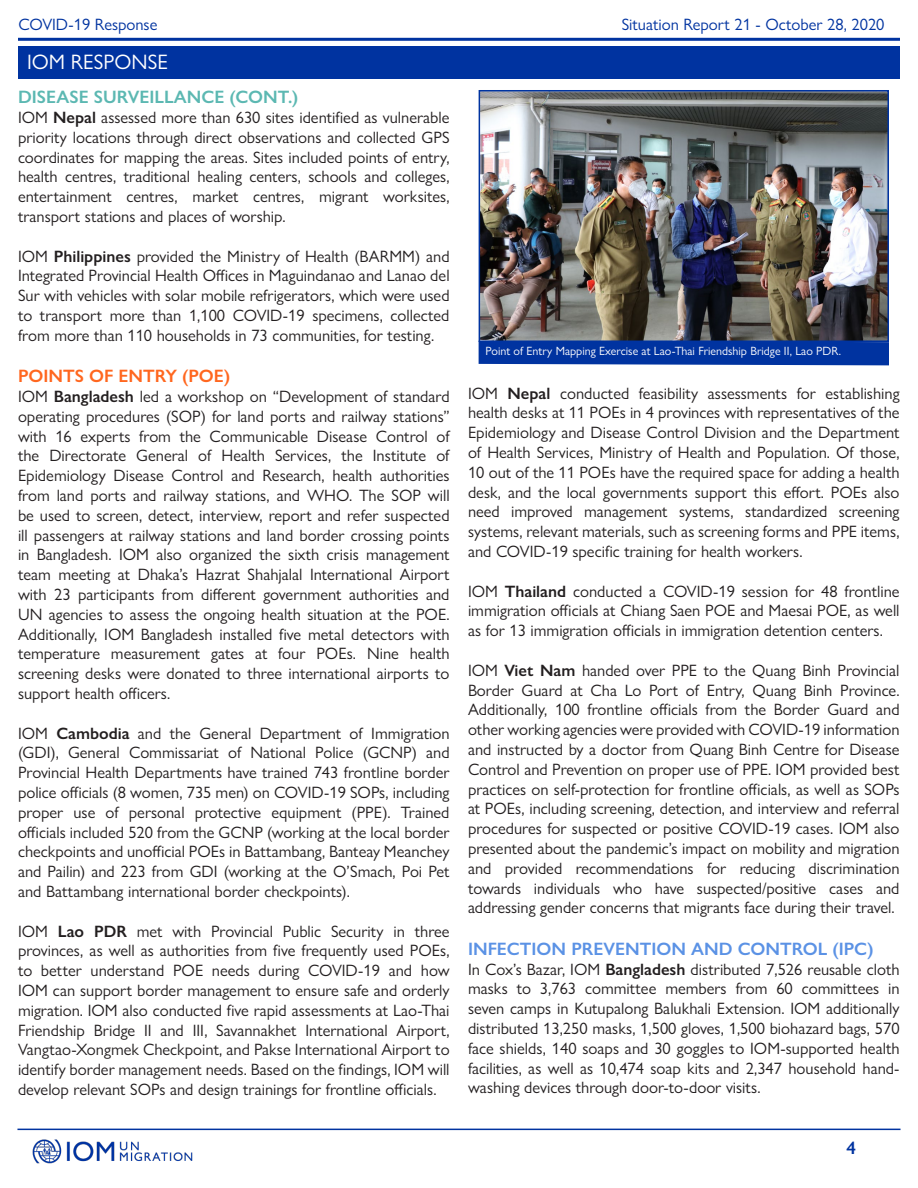
<style>
.page{position:relative;width:918px;height:1188px;background:#fff}
.page>*{position:absolute;margin:0;border:0;box-sizing:border-box;transform-origin:0 0}
.t1{font:21px "Gill Sans Nova";color:#fff}
.Paragraph_Style_no_h{font:600 18px "Gill Sans Nova";color:#5b92e5}
.Paragraph_Style_no_h-2{font:600 18px "Gill Sans Nova";color:#5cb8b2}
.Paragraph_Style_no_h-3{font:600 18px "Gill Sans Nova";color:#ff671f}
.t2{font:600 18px "Gill Sans Nova";color:#0033a0}
.Paragraph_Style_no_h-4{font:16.5px/19.8px "Gill Sans Nova";color:#231f20;text-align:justify}
.t3{font:16.5px "Gill Sans Nova";color:#0033a0}
.Paragraph_Style_no_h-5{font:12px "Gill Sans Nova";color:#fff}
.s1{font-weight:600}
</style>
<div class="page">
<hr style="left:18px;top:38px;width:882px;height:3px;background:#0033a0">
<hr style="left:17px;top:1129px;width:884px;height:1px;background:#0033a0">
<div style="left:18px;top:46px;width:882px;height:34px;background:#0033a0"></div>
<div style="left:479px;top:342px;width:410px;height:23px;background:#0033a0"></div>
<img style="left:482px;top:93px;width:404px;height:246px">
<div style="left:479px;top:90px;width:410px;height:252px;border:2px solid #0033a0"></div>
<img style="left:32px;top:1139px;width:161px;height:25px">
<p class="t3" style="left:19px;top:14px;width:140px">COVID-19 Response</p>
<p class="t3" style="left:622px;top:14px;width:264px">Situation Report 21 - October 28, 2020</p>
<p class="t1" style="left:27px;top:49px;width:143px">IOM RESPONSE</p>
<p class="Paragraph_Style_no_h-2" style="left:18px;top:86px;width:282px">DISEASE SURVEILLANCE (CONT.)</p>
<p class="Paragraph_Style_no_h-4" style="left:18px;top:107px;width:433px">IOM <span class="s1">Nepal</span> assessed more than 630 sites identified as vulnerable priority locations through direct observations and collected GPS coordinates for mapping the areas. Sites included points of entry, health centres, traditional healing centers, schools and colleges, entertainment centres, market centres, migrant worksites, transport stations and places of worship.</p>
<p class="Paragraph_Style_no_h-4" style="left:18px;top:246px;width:433px">IOM <span class="s1">Philippines</span> provided the Ministry of Health (BARMM) and Integrated Provincial Health Offices in Maguindanao and Lanao del Sur with vehicles with solar mobile refrigerators, which were used to transport more than 1,100 COVID-19 specimens, collected from more than 110 households in 73 communities, for testing.</p>
<p class="Paragraph_Style_no_h-3" style="left:18px;top:365px;width:214px">POINTS OF ENTRY (POE)</p>
<p class="Paragraph_Style_no_h-4" style="left:18px;top:386px;width:433px">IOM <span class="s1">Bangladesh</span> led a workshop on “Development of standard operating procedures (SOP) for land ports and railway stations” with 16 experts from the Communicable Disease Control of the Directorate General of Health Services, the Institute of Epidemiology Disease Control and Research, health authorities from land ports and railway stations, and WHO. The SOP will be used to screen, detect, interview, report and refer suspected ill passengers at railway stations and land border crossing points in Bangladesh. IOM also organized the sixth crisis management team meeting at Dhaka’s Hazrat Shahjalal International Airport with 23 participants from different government authorities and UN agencies to assess the ongoing health situation at the POE.<br>Additionally, IOM Bangladesh installed five metal detectors with temperature measurement gates at four POEs. Nine health screening desks were donated to three international airports to support health officers.</p>
<p class="Paragraph_Style_no_h-4" style="left:18px;top:723px;width:433px">IOM <span class="s1">Cambodia</span> and the General Department of Immigration (GDI), General Commissariat of National Police (GCNP) and Provincial Health Departments have trained 743 frontline border police officials (8 women, 735 men) on COVID-19 SOPs, including proper use of personal protective equipment (PPE). Trained officials included 520 from the GCNP (working at the local border checkpoints and unofficial POEs in Battambang, Banteay Meanchey and Pailin) and 223 from GDI (working at the O’Smach, Poi Pet and Battambang international border checkpoints).</p>
<p class="Paragraph_Style_no_h-4" style="left:18px;top:921px;width:433px">IOM <span class="s1">Lao PDR</span> met with Provincial Public Security in three provinces, as well as authorities from five frequently used POEs, to better understand POE needs during COVID-19 and how IOM can support border management to ensure safe and orderly migration. IOM also conducted five rapid assessments at Lao-Thai Friendship Bridge II and III, Savannakhet International Airport, Vangtao-Xongmek Checkpoint, and Pakse International Airport to identify border management needs. Based on the findings, IOM will develop relevant SOPs and design trainings for frontline officials.</p>
<p class="Paragraph_Style_no_h-5" style="left:486px;top:344px;width:357px">Point of Entry Mapping Exercise at Lao-Thai Friendship Bridge II, Lao PDR.</p>
<p class="Paragraph_Style_no_h-4" style="left:468px;top:383px;width:433px">IOM <span class="s1">Nepal</span> conducted feasibility assessments for establishing health desks at 11 POEs in 4 provinces with representatives of the Epidemiology and Disease Control Division and the Department of Health Services, Ministry of Health and Population. Of those, 10 out of the 11 POEs have the required space for adding a health desk, and the local governments support this effort. POEs also need improved management systems, standardized screening systems, relevant materials, such as screening forms and PPE items, and COVID-19 specific training for health workers.</p>
<p class="Paragraph_Style_no_h-4" style="left:468px;top:581px;width:433px">IOM <span class="s1">Thailand</span> conducted a COVID-19 session for 48 frontline immigration officials at Chiang Saen POE and Maesai POE, as well as for 13 immigration officials in immigration detention centers.</p>
<p class="Paragraph_Style_no_h-4" style="left:468px;top:660px;width:433px">IOM <span class="s1">Viet Nam</span> handed over PPE to the Quang Binh Provincial Border Guard at Cha Lo Port of Entry, Quang Binh Province.<br>Additionally, 100 frontline officials from the Border Guard and other working agencies were provided with COVID-19 information and instructed by a doctor from Quang Binh Centre for Disease Control and Prevention on proper use of PPE. IOM provided best practices on self-protection for frontline officials, as well as SOPs at POEs, including screening, detection, and interview and referral procedures for suspected or positive COVID-19 cases. IOM also presented about the pandemic’s impact on mobility and migration and provided recommendations for reducing discrimination towards individuals who have suspected/positive cases and addressing gender concerns that migrants face during their travel.</p>
<p class="Paragraph_Style_no_h" style="left:468px;top:938px;width:407px">INFECTION PREVENTION AND CONTROL (IPC)</p>
<p class="Paragraph_Style_no_h-4" style="left:468px;top:959px;width:433px">In Cox’s Bazar, IOM <span class="s1">Bangladesh</span> distributed 7,526 reusable cloth masks to 3,763 committee members from 60 committees in seven camps in Kutupalong Balukhali Extension. IOM additionally distributed 13,250 masks, 1,500 gloves, 1,500 biohazard bags, 570 face shields, 140 soaps and 30 goggles to IOM-supported health facilities, as well as 10,474 soap kits and 2,347 household hand&shy;washing devices through door-to-door visits.</p>
<p class="t2" style="left:847px;top:1137px;width:11px">4</p>
</div>
